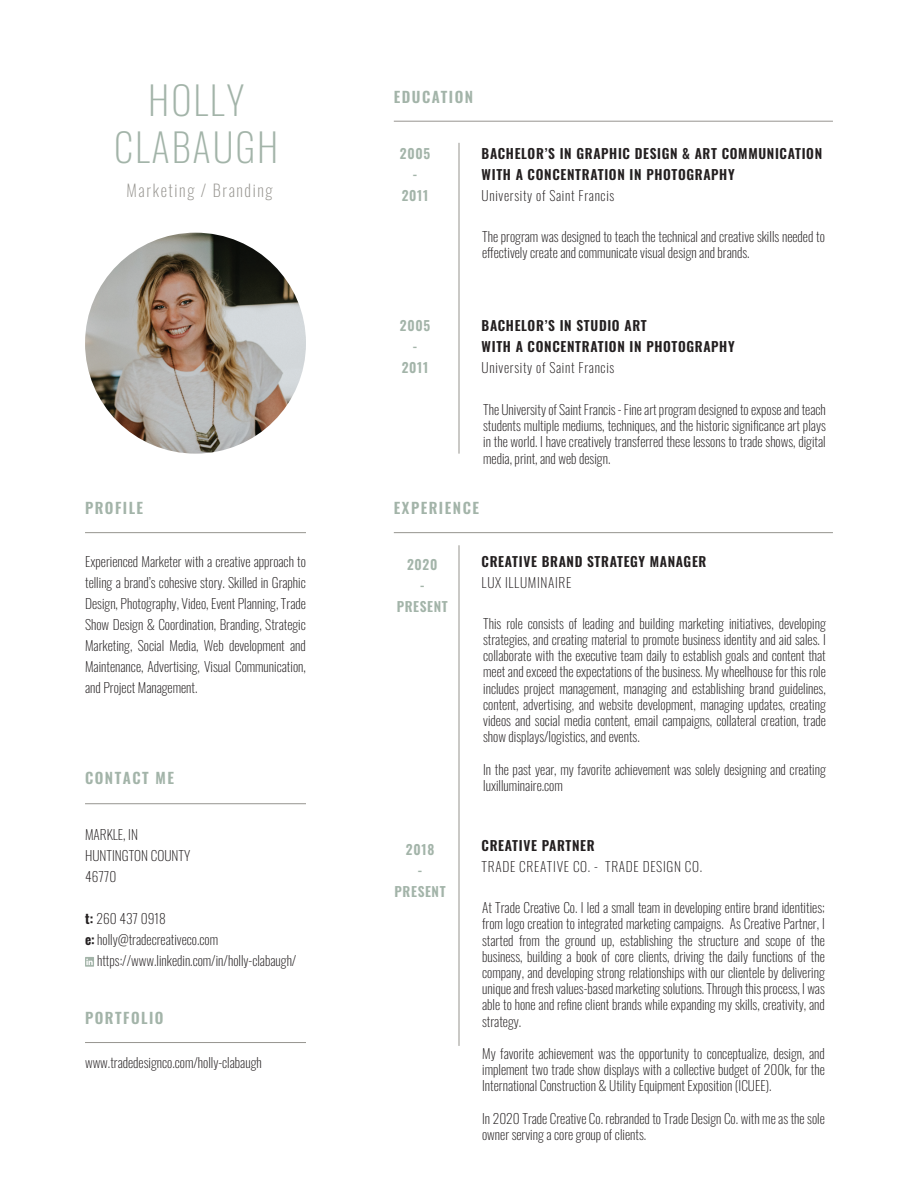
<style>
.page{position:relative;width:918px;height:1188px;background:#fff}
.page>*{position:absolute;margin:0;border:0;box-sizing:border-box;transform-origin:0 0}
.t1{font:200 39px/46.8px "Oswald";letter-spacing:.05em;color:#a3b4a9;text-align:center}
.t2{font:200 16.5px "Oswald";letter-spacing:.1em;color:#96948f}
.t3{font:600 15px "Oswald";letter-spacing:.1em;color:#a3b4a9}
.t4{font:200 13.5px/16.2px "Oswald";color:#231f20;text-align:justify}
.t5{font:600 13.5px/21px "Oswald";letter-spacing:.05em;color:#231f20}
.t6{font:200 13.5px "Oswald";letter-spacing:.05em;color:#231f20}
.t7{font:600 13.5px/21px "Oswald";letter-spacing:.05em;color:#a3b4a9;text-align:center}
.s1{font-weight:600}
</style>
<div class="page">
<img style="left:85px;top:233px;width:221px;height:221px;border-radius:110px">
<hr style="left:85px;top:532px;width:221px;height:1px;background:#96948f">
<hr style="left:459px;top:143px;width:1px;height:311px;background:#96948f">
<hr style="left:394px;top:121px;width:439px;height:1px;background:#96948f">
<hr style="left:394px;top:532px;width:439px;height:1px;background:#96948f">
<hr style="left:459px;top:545px;width:1px;height:501px;background:#96948f">
<hr style="left:85px;top:1042px;width:221px;height:1px;background:#96948f">
<hr style="left:85px;top:803px;width:221px;height:1px;background:#96948f">
<svg style="left:85px;top:957px;width:9px;height:10px"></svg>
<h1 class="t1" style="left:114px;top:73px;width:166px">HOLLY<br>CLABAUGH</h1>
<p class="t2" style="left:126px;top:175px;width:148px">Marketing / Branding</p>
<p class="t3" style="left:85px;top:495px;width:60px">PROFILE</p>
<p class="t4" style="left:85px;top:550px;width:222px;line-height:21px">Experienced Marketer with a creative approach to telling a brand’s cohesive story. Skilled in Graphic Design, Photography, Video, Event Planning, Trade Show Design &amp; Coordination, Branding, Strategic Marketing, Social Media, Web development and Maintenance, Advertising, Visual Communication, and Project Management.</p>
<p class="t3" style="left:85px;top:764px;width:90px">CONTACT ME</p>
<p class="t4" style="left:85px;top:823px;width:107px;line-height:21px;text-align:left">MARKLE, IN<br>HUNTINGTON COUNTY<br>46770</p>
<p class="t4" style="left:85px;top:909px;width:82px"><span class="s1">t:</span> 260 437 0918</p>
<p class="t4" style="left:85px;top:930px;width:135px"><span class="s1">e:</span> holly@tradecreativeco.com</p>
<p class="t4" style="left:97px;top:951px;width:201px">https://www.linkedin.com/in/holly-clabaugh/</p>
<p class="t3" style="left:85px;top:1005px;width:80px">PORTFOLIO</p>
<p class="t4" style="left:85px;top:1053px;width:178px">www.tradedesignco.com/holly-clabaugh</p>
<p class="t3" style="left:394px;top:83px;width:81px">EDUCATION</p>
<p class="t7" style="left:400px;top:142px;width:32px">2005 -<br>2011</p>
<p class="t5" style="left:482px;top:142px;width:342px">BACHELOR’S IN GRAPHIC DESIGN &amp; ART COMMUNICATION<br>WITH A CONCENTRATION IN PHOTOGRAPHY</p>
<p class="t6" style="left:482px;top:183px;width:134px">University of Saint Francis</p>
<p class="t4" style="left:482px;top:227px;width:344px">The program was designed to teach the technical and creative skills needed to effectively create and communicate visual design and brands.</p>
<p class="t7" style="left:400px;top:313px;width:32px">2005 -<br>2011</p>
<p class="t5" style="left:482px;top:313px;width:255px">BACHELOR’S IN STUDIO ART<br>WITH A CONCENTRATION IN PHOTOGRAPHY</p>
<p class="t6" style="left:482px;top:355px;width:134px">University of Saint Francis</p>
<p class="t4" style="left:483px;top:400px;width:344px">The University of Saint Francis - Fine art program designed to expose and teach students multiple mediums, techniques, and the historic significance art plays in the world. I have creatively transferred these lessons to trade shows, digital media, print, and web design.</p>
<p class="t3" style="left:394px;top:495px;width:87px">EXPERIENCE</p>
<p class="t7" style="left:397px;top:553px;width:53px">2020<br>-<br>PRESENT</p>
<p class="t5" style="left:482px;top:549px;width:226px">CREATIVE BRAND STRATEGY MANAGER</p>
<p class="t6" style="left:482px;top:570px;width:91px">LUX ILLUMINAIRE</p>
<p class="t7" style="left:395px;top:837px;width:53px">2018<br>-<br>PRESENT</p>
<p class="t4" style="left:483px;top:614px;width:344px">This role consists of leading and building marketing initiatives, developing strategies, and creating material to promote business identity and aid sales. I collaborate with the executive team daily to establish goals and content that meet and exceed the expectations of the business. My wheelhouse for this role includes project management, managing and establishing brand guidelines, content, advertising, and website development, managing updates, creating videos and social media content, email campaigns, collateral creation, trade show displays/logistics, and events.</p>
<p class="t4" style="left:483px;top:760px;width:344px">In the past year, my favorite achievement was solely designing and creating luxilluminaire.com</p>
<p class="t5" style="left:482px;top:833px;width:115px">CREATIVE PARTNER</p>
<p class="t6" style="left:482px;top:854px;width:222px">TRADE CREATIVE CO. - TRADE DESIGN CO.</p>
<p class="t4" style="left:482px;top:898px;width:344px">At Trade Creative Co. I led a small team in developing entire brand identities; from logo creation to integrated marketing campaigns. As Creative Partner, I started from the ground up, establishing the structure and scope of the business, building a book of core clients, driving the daily functions of the company, and developing strong relationships with our clientele by delivering unique and fresh values-based marketing solutions. Through this process, I was able to hone and refine client brands while expanding my skills, creativity, and strategy.</p>
<p class="t4" style="left:482px;top:1044px;width:344px">My favorite achievement was the opportunity to conceptualize, design, and implement two trade show displays with a collective budget of 200k, for the International Construction &amp; Utility Equipment Exposition (ICUEE).</p>
<p class="t4" style="left:482px;top:1109px;width:344px">In 2020 Trade Creative Co. rebranded to Trade Design Co. with me as the sole owner serving a core group of clients.</p>
</div>
